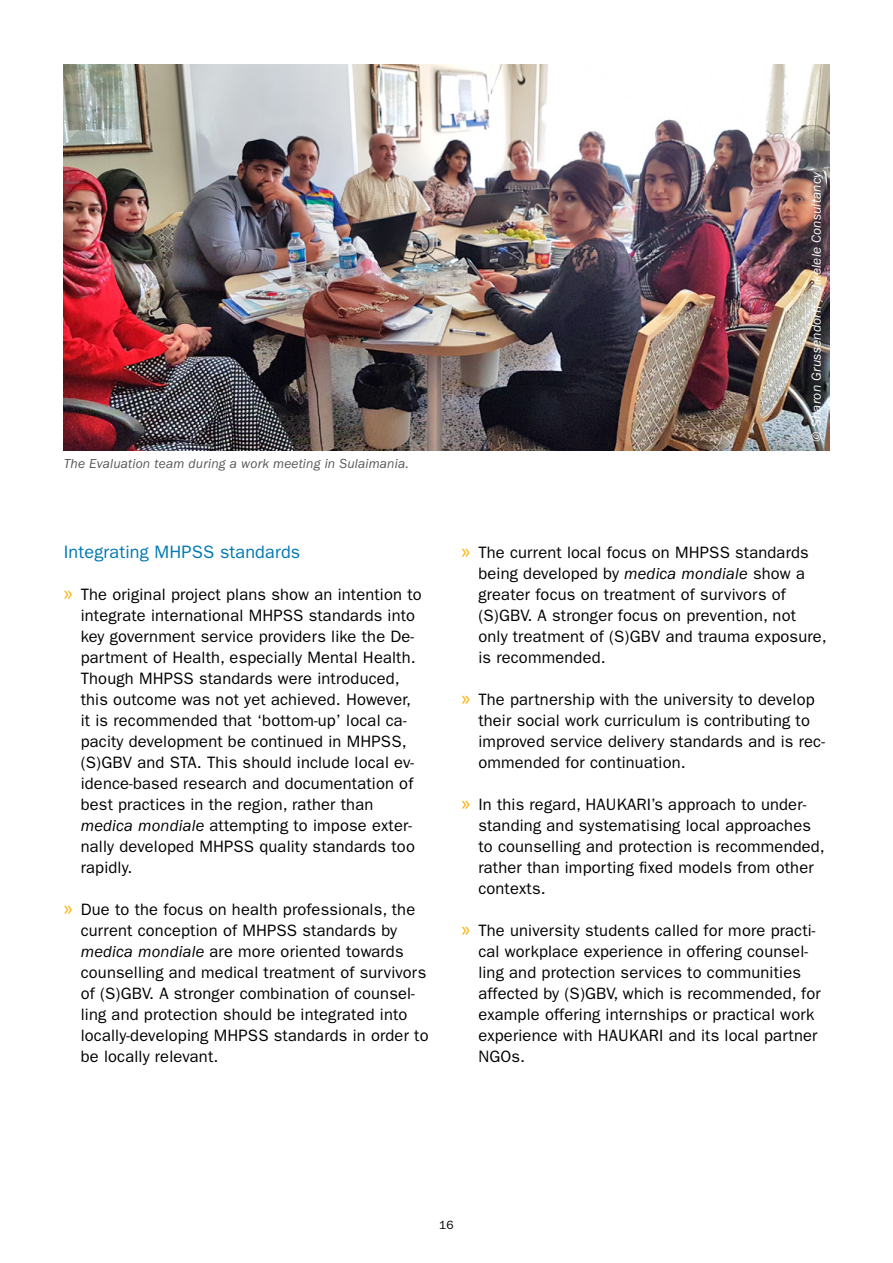
<style>
.page{position:relative;width:893px;height:1263px;background:#fff}
.page>*{position:absolute;margin:0;border:0;box-sizing:border-box;transform-origin:0 0}
.t1{font:18px "ITC Franklin Gothic Std";letter-spacing:.01em;color:#0078b3}
.t2{font:16.5px/21px "ITC Franklin Gothic Std";letter-spacing:.01em;color:#000}
.t3{font:italic 13.5px "ITC Franklin Gothic Std";letter-spacing:.01em;color:#575756}
.t4{font:italic 13.5px "ITC Franklin Gothic Std";letter-spacing:.01em;color:#fff}
.t5{font:12px "ITC Franklin Gothic Std";color:#000}
.s1{font-family:"Myriad Pro";font-size:21px;color:#f9b000}
.s2{font-style:italic}
</style>
<div class="page">
<img style="left:64px;top:65px;width:765px;height:385px">
<p class="t3" style="left:64px;top:456px;width:346px">The Evaluation team during a work meeting in Sulaimania.</p>
<p class="t1" style="left:64px;top:542px;width:238px">Integrating MHPSS standards</p>
<p class="t2" style="left:81px;top:584px;width:342px;text-indent:-17px"><span class="s1">»</span> The original project plans show an intention to integrate international MHPSS standards into key government service providers like the De&shy;partment of Health, especially Mental Health.<br>Though MHPSS standards were introduced, this outcome was not yet achieved. However, it is recommended that ‘bottom-up’ local ca&shy;pacity development be continued in MHPSS, (S)GBV and STA. This should include local ev&shy;idence-based research and documentation of best practices in the region, rather than <span class="s2">medica mondiale</span> attempting to impose exter&shy;nally developed MHPSS quality standards too rapidly.</p>
<p class="t2" style="left:81px;top:899px;width:349px;text-indent:-17px"><span class="s1">»</span> Due to the focus on health professionals, the current conception of MHPSS standards by <span class="s2">medica mondiale</span> are more oriented towards counselling and medical treatment of survivors of (S)GBV. A stronger combination of counsel&shy;ling and protection should be integrated into locally-developing MHPSS standards in order to be locally relevant.</p>
<p class="t4" style="left:809px;top:442px;width:272px;rotate:-90deg">© Sharon Grussendorff / Jikelele Consultancy</p>
<p class="t2" style="left:478px;top:542px;width:350px;text-indent:-17px"><span class="s1">»</span> The current local focus on MHPSS standards being developed by <span class="s2">medica mondiale</span> show a greater focus on treatment of survivors of (S)GBV. A stronger focus on prevention, not only treatment of (S)GBV and trauma exposure, is recommended.</p>
<p class="t2" style="left:478px;top:689px;width:348px;text-indent:-17px"><span class="s1">»</span> The partnership with the university to develop their social work curriculum is contributing to improved service delivery standards and is rec&shy;ommended for continuation.</p>
<p class="t2" style="left:478px;top:794px;width:348px;text-indent:-17px"><span class="s1">»</span> In this regard, HAUKARI’s approach to under&shy;standing and systematising local approaches to counselling and protection is recommended, rather than importing fixed models from other contexts.</p>
<p class="t2" style="left:478px;top:920px;width:344px;text-indent:-17px"><span class="s1">»</span> The university students called for more practi&shy;cal workplace experience in offering counsel&shy;ling and protection services to communities affected by (S)GBV, which is recommended, for example offering internships or practical work experience with HAUKARI and its local partner NGOs.</p>
<p class="t5" style="left:439px;top:1218px;width:16px">16</p>
</div>
